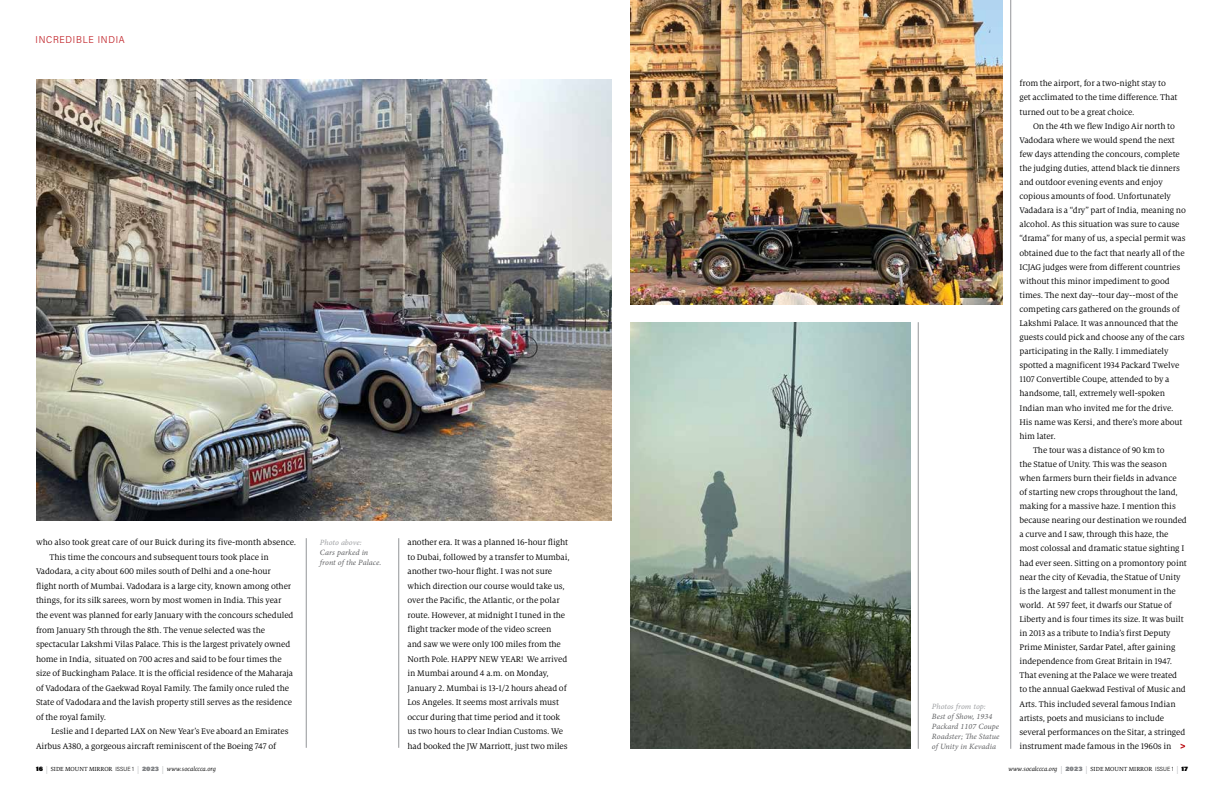
<style>
.page{position:relative;width:1224px;height:792px;background:#fff}
.page>*{position:absolute;margin:0;border:0;box-sizing:border-box;transform-origin:0 0}
.t1{font:300 10px "Acumin Pro Semi Cond";letter-spacing:.075em;color:#bf1b21}
.t2{font:9px/14.5px "Milo Serif OT";letter-spacing:-.01em;color:#000}
.t3{font:8px/10px "Minion Pro It Capt";letter-spacing:.005em;color:#636466}
.t4{font:8px "Minion Pro It Capt";color:#9d9fa2}
.t5{font:italic 6.5px "Milo Serif OT";color:#000}
.s1{font-family:"Acumin Pro";font-weight:900;font-style:normal}
.s2{font-style:normal;font-size:8px;color:#a7a9ac}
.s3{font-style:normal}
.s4{font-family:"Acumin Pro Semi Cond";font-weight:300;font-style:normal;font-size:6px}
.s5{font-family:"Acumin Pro";font-weight:900;font-style:normal;color:#808285}
</style>
<div class="page">
<img style="left:36px;top:79px;width:576px;height:441px">
<img style="left:630px;top:322px;width:280px;height:427px">
<img style="left:630px;top:0;width:372px;height:304px">
<svg style="left:1181px;top:744px;width:4px;height:5px"></svg>
<hr style="left:306px;top:538px;width:1px;height:210px;background:#939598">
<hr style="left:918px;top:322px;width:1px;height:427px;background:#939598">
<hr style="left:398px;top:538px;width:1px;height:210px;background:#939598">
<hr style="left:1010px;top:0;width:1px;height:749px;background:#939598">
<p class="t1" style="left:36px;top:33px;width:91px">INCREDIBLE INDIA</p>
<p class="t2" style="left:36px;top:535px;width:262px">who also took great care of our Buick during its five-month absence.</p>
<p class="t2" style="left:50px;top:550px;width:221px">This time the concours and subsequent tours took place in</p>
<p class="t2" style="left:36px;top:565px;width:236px">Vadodara, a city about 600 miles south of Delhi and a one-hour</p>
<p class="t2" style="left:36px;top:579px;width:257px">flight north of Mumbai. Vadodara is a large city, known among other</p>
<p class="t2" style="left:36px;top:594px;width:247px">things, for its silk sarees, worn by most women in India. This year</p>
<p class="t2" style="left:36px;top:608px;width:259px">the event was planned for early January with the concours scheduled</p>
<p class="t2" style="left:36px;top:623px;width:231px">from January 5th through the 8th. The venue selected was the</p>
<p class="t2" style="left:36px;top:637px;width:256px">spectacular Lakshmi Vilas Palace. This is the largest privately owned</p>
<p class="t2" style="left:36px;top:652px;width:247px">home in India, situated on 700 acres and said to be four times the</p>
<p class="t2" style="left:36px;top:666px;width:259px">size of Buckingham Palace. It is the official residence of the Maharaja</p>
<p class="t2" style="left:36px;top:681px;width:255px">of Vadodara of the Gaekwad Royal Family. The family once ruled the</p>
<p class="t2" style="left:36px;top:695px;width:258px">State of Vadodara and the lavish property still serves as the residence</p>
<p class="t2" style="left:36px;top:710px;width:72px">of the royal family.</p>
<p class="t2" style="left:51px;top:724px;width:239px">Leslie and I departed LAX on New Year’s Eve aboard an Emirates</p>
<p class="t2" style="left:36px;top:739px;width:242px">Airbus A380, a gorgeous aircraft reminiscent of the Boeing 747 of</p>
<p class="t4" style="left:320px;top:537px;width:43px">Photo above:</p>
<p class="t3" style="left:320px;top:547px;width:63px">Cars parked in front of the Palace.</p>
<p class="t2" style="left:408px;top:535px;width:164px">another era. It was a planned 16-hour flight to Dubai, followed by a transfer to Mumbai, another two-hour flight. I was not sure which direction our course would take us, over the Pacific, the Atlantic, or the polar route. However, at midnight I tuned in the flight tracker mode of the video screen<br>and saw we were only 100 miles from the North Pole. HAPPY NEW YEAR! We arrived in Mumbai around 4 a.m. on Monday, January 2. Mumbai is 13-1/2 hours ahead of Los Angeles. It seems most arrivals must occur during that time period and it took us two hours to clear Indian Customs. We had booked the JW Marriott, just two miles</p>
<p class="t4" style="left:932px;top:701px;width:55px">Photos from top:</p>
<p class="t3" style="left:932px;top:711px;width:69px">Best of Show, 1934<br>Packard 1107 Coupe<br>Roadster; The Statue of Unity in Kevadia</p>
<p class="t2" style="left:1020px;top:77px;width:159px;line-height:14.1px">from the airport, for a two-night stay to get acclimated to the time difference. That turned out to be a great choice.</p>
<p class="t2" style="left:1033px;top:119px;width:143px">On the 4th we flew Indigo Air north to</p>
<p class="t2" style="left:1020px;top:133px;width:157px">Vadodara where we would spend the next</p>
<p class="t2" style="left:1020px;top:147px;width:162px">few days attending the concours, complete</p>
<p class="t2" style="left:1020px;top:161px;width:162px">the judging duties, attend black tie dinners</p>
<p class="t2" style="left:1020px;top:175px;width:145px">and outdoor evening events and enjoy</p>
<p class="t2" style="left:1020px;top:189px;width:153px">copious amounts of food. Unfortunately</p>
<p class="t2" style="left:1020px;top:203px;width:168px">Vadadara is a “dry” part of India, meaning no</p>
<p class="t2" style="left:1020px;top:217px;width:162px">alcohol. As this situation was sure to cause</p>
<p class="t2" style="left:1020px;top:232px;width:168px">“drama” for many of us, a special permit was</p>
<p class="t2" style="left:1020px;top:246px;width:167px">obtained due to the fact that nearly all of the</p>
<p class="t2" style="left:1020px;top:260px;width:162px">ICJAG judges were from different countries</p>
<p class="t2" style="left:1020px;top:274px;width:152px">without this minor impediment to good</p>
<p class="t2" style="left:1020px;top:288px;width:160px">times. The next day--tour day--most of the</p>
<p class="t2" style="left:1020px;top:302px;width:162px">competing cars gathered on the grounds of</p>
<p class="t2" style="left:1020px;top:316px;width:160px">Lakshmi Palace. It was announced that the</p>
<p class="t2" style="left:1020px;top:330px;width:167px">guests could pick and choose any of the cars</p>
<p class="t2" style="left:1020px;top:344px;width:151px">participating in the Rally. I immediately</p>
<p class="t2" style="left:1020px;top:358px;width:161px">spotted a magnificent 1934 Packard Twelve</p>
<p class="t2" style="left:1020px;top:372px;width:151px">1107 Convertible Coupe, attended to by a</p>
<p class="t2" style="left:1020px;top:387px;width:147px">handsome, tall, extremely well-spoken</p>
<p class="t2" style="left:1020px;top:401px;width:156px">Indian man who invited me for the drive.</p>
<p class="t2" style="left:1020px;top:415px;width:165px">His name was Kersi, and there’s more about</p>
<p class="t2" style="left:1020px;top:429px;width:38px">him later.</p>
<p class="t2" style="left:1033px;top:443px;width:133px">The tour was a distance of 90 km to</p>
<p class="t2" style="left:1020px;top:457px;width:149px">the Statue of Unity. This was the season</p>
<p class="t2" style="left:1020px;top:471px;width:159px">when farmers burn their fields in advance</p>
<p class="t2" style="left:1020px;top:485px;width:160px">of starting new crops throughout the land,</p>
<p class="t2" style="left:1020px;top:499px;width:158px">making for a massive haze. I mention this</p>
<p class="t2" style="left:1020px;top:513px;width:169px">because nearing our destination we rounded</p>
<p class="t2" style="left:1020px;top:527px;width:150px">a curve and I saw, through this haze, the</p>
<p class="t2" style="left:1020px;top:542px;width:166px">most colossal and dramatic statue sighting I</p>
<p class="t2" style="left:1020px;top:556px;width:169px">had ever seen. Sitting on a promontory point</p>
<p class="t2" style="left:1020px;top:570px;width:163px">near the city of Kevadia, the Statue of Unity</p>
<p class="t2" style="left:1020px;top:584px;width:158px">is the largest and tallest monument in the</p>
<p class="t2" style="left:1020px;top:598px;width:154px">world. At 597 feet, it dwarfs our Statue of</p>
<p class="t2" style="left:1020px;top:612px;width:166px">Liberty and is four times its size. It was built</p>
<p class="t2" style="left:1020px;top:626px;width:153px">in 2013 as a tribute to India’s first Deputy</p>
<p class="t2" style="left:1020px;top:640px;width:157px">Prime Minister, Sardar Patel, after gaining</p>
<p class="t2" style="left:1020px;top:654px;width:154px">independence from Great Britain in 1947.</p>
<p class="t2" style="left:1020px;top:668px;width:159px">That evening at the Palace we were treated</p>
<p class="t2" style="left:1020px;top:683px;width:168px">to the annual Gaekwad Festival of Music and</p>
<p class="t2" style="left:1020px;top:697px;width:158px">Arts. This included several famous Indian</p>
<p class="t2" style="left:1020px;top:711px;width:146px">artists, poets and musicians to include</p>
<p class="t2" style="left:1020px;top:725px;width:167px">several performances on the Sitar, a stringed</p>
<p class="t2" style="left:1020px;top:739px;width:153px">instrument made famous in the 1960s in</p>
<p class="t5" style="left:36px;top:765px;width:181px"><span class="s1">16</span> <span class="s2">|</span> <span class="s3">SIDE MOUNT MIRROR</span> <span class="s4">ISSUE 1</span> <span class="s2">|</span> <span class="s5">2023</span> <span class="s2">|</span> www.socalccca.org</p>
<p class="t5" style="left:1008px;top:765px;width:181px">www.socalccca.org <span class="s2">|</span> <span class="s5">2023</span> <span class="s2">|</span> <span class="s3">SIDE MOUNT MIRROR</span> <span class="s4">ISSUE 1</span> <span class="s2">|</span> <span class="s1">17</span></p>
</div>
